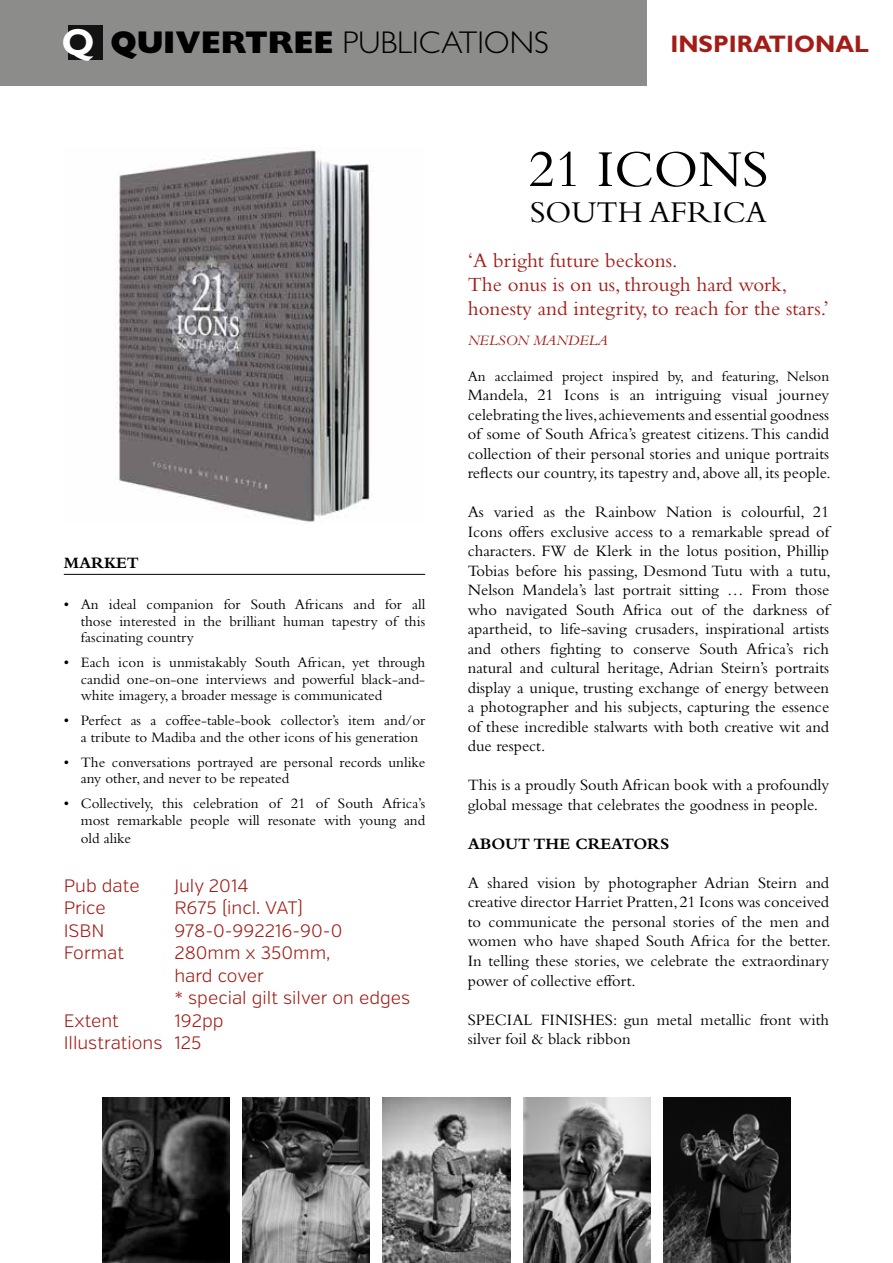
<style>
.page{position:relative;width:893px;height:1263px;background:#fff}
.page>*{position:absolute;margin:0;border:0;box-sizing:border-box;transform-origin:0 0}
.t1{font:54px "Bembo";color:#000}
.t2{font:300 31.5px "Gill Sans";color:#000}
.t3{font:31.5px "Bembo";color:#000}
.t4{font:700 24px "Gill Sans";color:#a21d17}
.t5{font:21px/24px "Bembo";color:#a21d17}
.t6{font:300 18px/22.5px "Verb";color:#a21d17}
.t7{font:16.5px/19.5px "Bembo";color:#000;text-align:justify}
.t8{font:700 16.5px "Bembo";color:#000}
.t9{font:15px/16.5px "Bembo";color:#000;text-align:justify}
.t10{font:italic 15px "Bembo";color:#a21d17}
.s1{font-weight:700;font-size:37.8px;color:#fff}
.s2{font-weight:800}
</style>
<div class="page">
<hr style="left:64px;top:574px;width:361px;height:1px;background:#000">
<div style="left:0;top:0;width:646px;height:85px;background:#8c8c8b"></div>
<div style="left:69px;top:26px;width:34px;height:34px;background:#131313"></div>
<img style="left:102px;top:1097px;width:128px;height:166px">
<img style="left:383px;top:1097px;width:127px;height:166px">
<img style="left:242px;top:1097px;width:128px;height:166px">
<img style="left:663px;top:1097px;width:128px;height:166px">
<img style="left:523px;top:1097px;width:128px;height:166px">
<img style="left:115px;top:148px;width:258px;height:376px">
<h2 class="t2" style="left:62px;top:25px;width:489px"><span class="s1">Q</span> <span class="s2">QUIVERTREE</span> PUBLICATIONS</h2>
<h3 class="t4" style="left:670px;top:29px;width:200px">INSPIRATIONAL</h3>
<p class="t8" style="left:64px;top:553px;width:77px">MARKET</p>
<p class="t9" style="left:81px;top:596px;width:346px;text-indent:-17px">• An ideal companion for South Africans and for all those interested in the brilliant human tapestry of this fascinating country</p>
<p class="t9" style="left:81px;top:654px;width:346px;text-indent:-17px">• Each icon is unmistakably South African, yet through candid one-on-one interviews and powerful black-and&shy;white imagery, a broader message is communicated</p>
<p class="t9" style="left:81px;top:712px;width:346px;text-indent:-17px">• Perfect as a coffee-table-book collector’s item and/or a tribute to Madiba and the other icons of his generation</p>
<p class="t9" style="left:81px;top:753px;width:346px;text-indent:-17px">• The conversations portrayed are personal records unlike any other, and never to be repeated</p>
<p class="t9" style="left:64px;top:795px;width:363px;text-align:right">• Collectively, this celebration of 21 of South Africa’s most remarkable people will resonate with young and</p>
<p class="t9" style="left:81px;top:829px;width:52px">old alike</p>
<p class="t6" style="left:64px;top:874px;width:77px">Pub date</p>
<p class="t6" style="left:174px;top:874px;width:76px">July 2014</p>
<p class="t6" style="left:64px;top:897px;width:43px">Price</p>
<p class="t6" style="left:174px;top:897px;width:130px">R675 (incl. VAT)</p>
<p class="t6" style="left:64px;top:919px;width:42px">ISBN</p>
<p class="t6" style="left:174px;top:919px;width:170px">978-0-992216-90-0</p>
<p class="t6" style="left:64px;top:942px;width:62px">Format</p>
<p class="t6" style="left:174px;top:942px;width:237px">280mm x 350mm,<br>hard cover<br>* special gilt silver on edges</p>
<p class="t6" style="left:64px;top:1009px;width:57px">Extent</p>
<p class="t6" style="left:64px;top:1009px;width:161px;text-indent:111px">192pp<br>Illustrations 125</p>
<h1 class="t1" style="left:528px;top:138px;width:242px">21 ICONS</h1>
<h2 class="t3" style="left:530px;top:194px;width:238px">SOUTH AFRICA</h2>
<p class="t5" style="left:468px;top:248px;width:363px">‘A bright future beckons.<br>The onus is on us, through hard work, honesty and integrity, to reach for the stars.’</p>
<p class="t10" style="left:468px;top:331px;width:142px">NELSON MANDELA</p>
<p class="t9" style="left:468px;top:367px;width:363px">An acclaimed project inspired by, and featuring, Nelson</p>
<p class="t7" style="left:468px;top:385px;width:365px">Mandela, 21 Icons is an intriguing visual journey celebrating the lives, achievements and essential goodness of some of South Africa’s greatest citizens. This candid collection of their personal stories and unique portraits reflects our country, its tapestry and, above all, its people.</p>
<p class="t7" style="left:468px;top:502px;width:365px">As varied as the Rainbow Nation is colourful, 21<br>Icons offers exclusive access to a remarkable spread of characters. FW de Klerk in the lotus position, Phillip Tobias before his passing, Desmond Tutu with a tutu, Nelson Mandela’s last portrait sitting … From those who navigated South Africa out of the darkness of apartheid, to life-saving crusaders, inspirational artists and others fighting to conserve South Africa’s rich natural and cultural heritage, Adrian Steirn’s portraits display a unique, trusting exchange of energy between a photographer and his subjects, capturing the essence of these incredible stalwarts with both creative wit and due respect.</p>
<p class="t7" style="left:468px;top:775px;width:363px">This is a proudly South African book with a profoundly global message that celebrates the goodness in people.</p>
<p class="t8" style="left:468px;top:834px;width:203px">ABOUT THE CREATORS</p>
<p class="t7" style="left:468px;top:873px;width:365px">A shared vision by photographer Adrian Steirn and creative director Harriet Pratten, 21 Icons was conceived to communicate the personal stories of the men and women who have shaped South Africa for the better.<br>In telling these stories, we celebrate the extraordinary power of collective effort.</p>
<p class="t7" style="left:468px;top:1009px;width:363px">SPECIAL FINISHES: gun metal metallic front with silver foil &amp; black ribbon</p>
</div>
